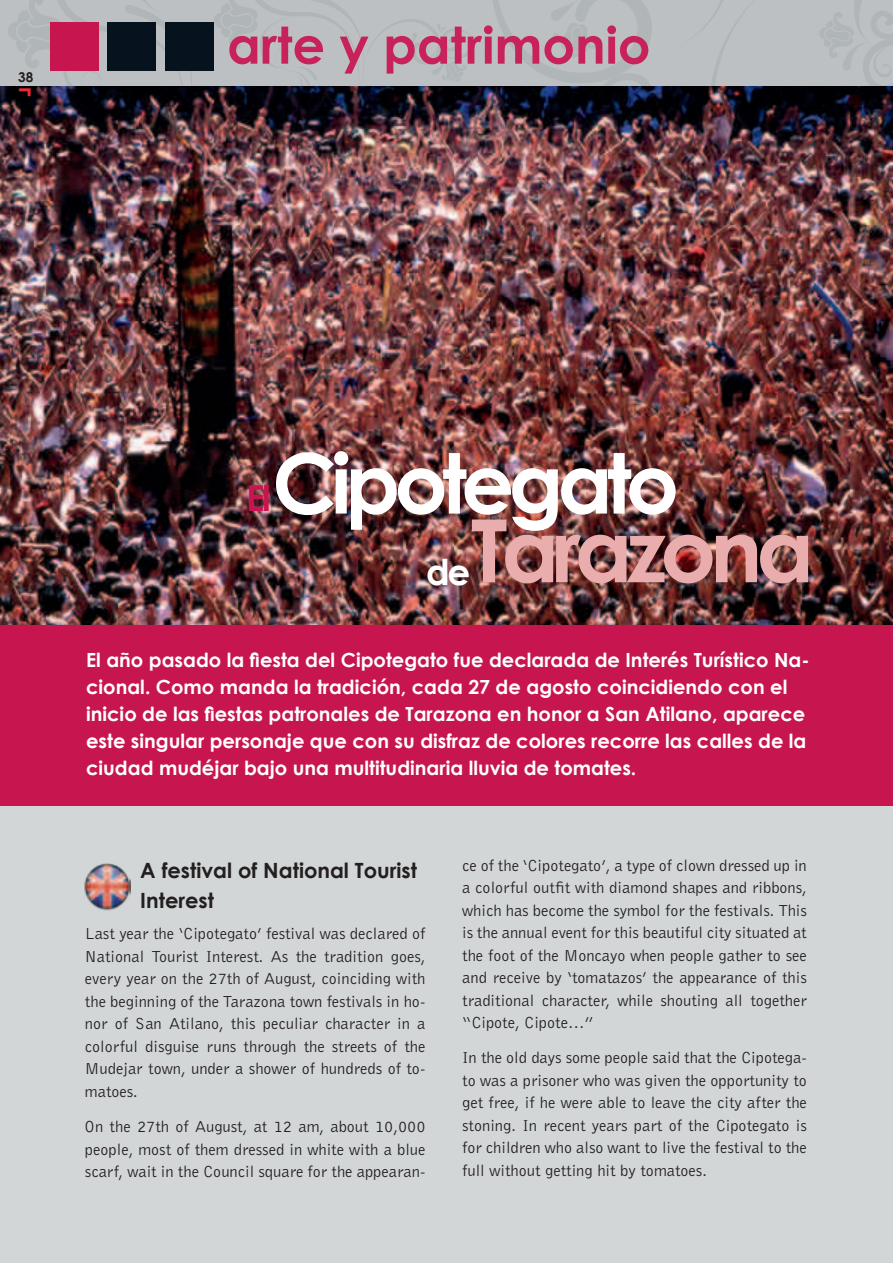
<style>
.page{position:relative;width:893px;height:1263px;background:#fff}
.page>*{position:absolute;margin:0;border:0;box-sizing:border-box;transform-origin:0 0}
.t1{font:700 87.3px "Century Gothic";letter-spacing:-.07em;color:#eaadae}
.t2{font:700 83.25px "Century Gothic";letter-spacing:-.07em;color:#fff}
.t3{font:700 51px "Century Gothic";color:#c8225a}
.t4{font:700 35.7px "Century Gothic";color:#c7154f}
.t5{font:700 35.7px "Century Gothic";color:#fff}
.t6{font:700 23.7px "Century Gothic";color:#ee292f}
.t7{font:700 21px/30px "Century Gothic";color:#231f20}
.t8{font:700 19.5px/27px "Century Gothic";color:#fff}
.t9{font:16.5px/22.5px "Bell Gothic BT";color:#231f20;text-align:justify}
.t10{font:700 13.5px "Century Gothic";color:#231f20}
</style>
<div class="page">
<img style="left:0;top:85px;width:893px;height:540px">
<svg style="left:8px;top:0;width:197px;height:85px"></svg>
<svg style="left:214px;top:0;width:679px;height:85px"></svg>
<img style="left:108px;top:70px;width:48px;height:1px">
<div style="left:50px;top:22px;width:48px;height:48px;background:#c7154f"></div>
<div style="left:108px;top:22px;width:48px;height:48px;background:#06121d"></div>
<div style="left:166px;top:22px;width:48px;height:48px;background:#06121d"></div>
<div style="left:0;top:796px;width:893px;height:467px;background:#d3d6d7"></div>
<img style="left:84px;top:863px;width:47px;height:48px">
<div style="left:0;top:625px;width:893px;height:181px;background:#c7154f"></div>
<p class="t10" style="left:18px;top:69px;width:17px">38</p>
<h3 class="t6" style="left:18px;top:77px;width:16px">¬</h3>
<h3 class="t3" style="left:227px;top:13px;width:425px">arte y patrimonio</h3>
<h2 class="t2" style="left:272px;top:431px;width:408px">Cipotegato</h2>
<h3 class="t4" style="left:246px;top:476px;width:26px">El</h3>
<h1 class="t1" style="left:471px;top:496px;width:345px">Tarazona</h1>
<h3 class="t5" style="left:426px;top:550px;width:45px">de</h3>
<p class="t8" style="left:86px;top:646px;width:725px">El año pasado la fiesta del Cipotegato fue declarada de Interés Turístico Na&shy;cional. Como manda la tradición, cada 27 de agosto coincidiendo con el inicio de las fiestas patronales de Tarazona en honor a San Atilano, aparece este singular personaje que con su disfraz de colores recorre las calles de la ciudad mudéjar bajo una multitudinaria lluvia de tomates.</p>
<p class="t7" style="left:140px;top:855px;width:278px">A festival of National Tourist<br>Interest</p>
<p class="t9" style="left:85px;top:922px;width:342px">Last year the ‘Cipotegato’ festival was declared of National Tourist Interest. As the tradition goes, every year on the 27th of August, coinciding with the beginning of the Tarazona town festivals in ho&shy;nor of San Atilano, this peculiar character in a colorful disguise runs through the streets of the Mudejar town, under a shower of hundreds of to&shy;matoes.</p>
<p class="t9" style="left:85px;top:1115px;width:342px">On the 27th of August, at 12 am, about 10,000 people, most of them dressed in white with a blue scarf, wait in the Council square for the appearan-</p>
<p class="t9" style="left:462px;top:853px;width:346px">ce of the ‘Cipotegato’, a type of clown dressed up in a colorful outfit with diamond shapes and ribbons, which has become the symbol for the festivals. This is the annual event for this beautiful city situated at the foot of the Moncayo when people gather to see and receive by ‘tomatazos’ the appearance of this traditional character, while shouting all together “Cipote, Cipote…”</p>
<p class="t9" style="left:462px;top:1046px;width:346px">In the old days some people said that the Cipotega&shy;to was a prisoner who was given the opportunity to get free, if he were able to leave the city after the stoning. In recent years part of the Cipotegato is for children who also want to live the festival to the full without getting hit by tomatoes.</p>
</div>
